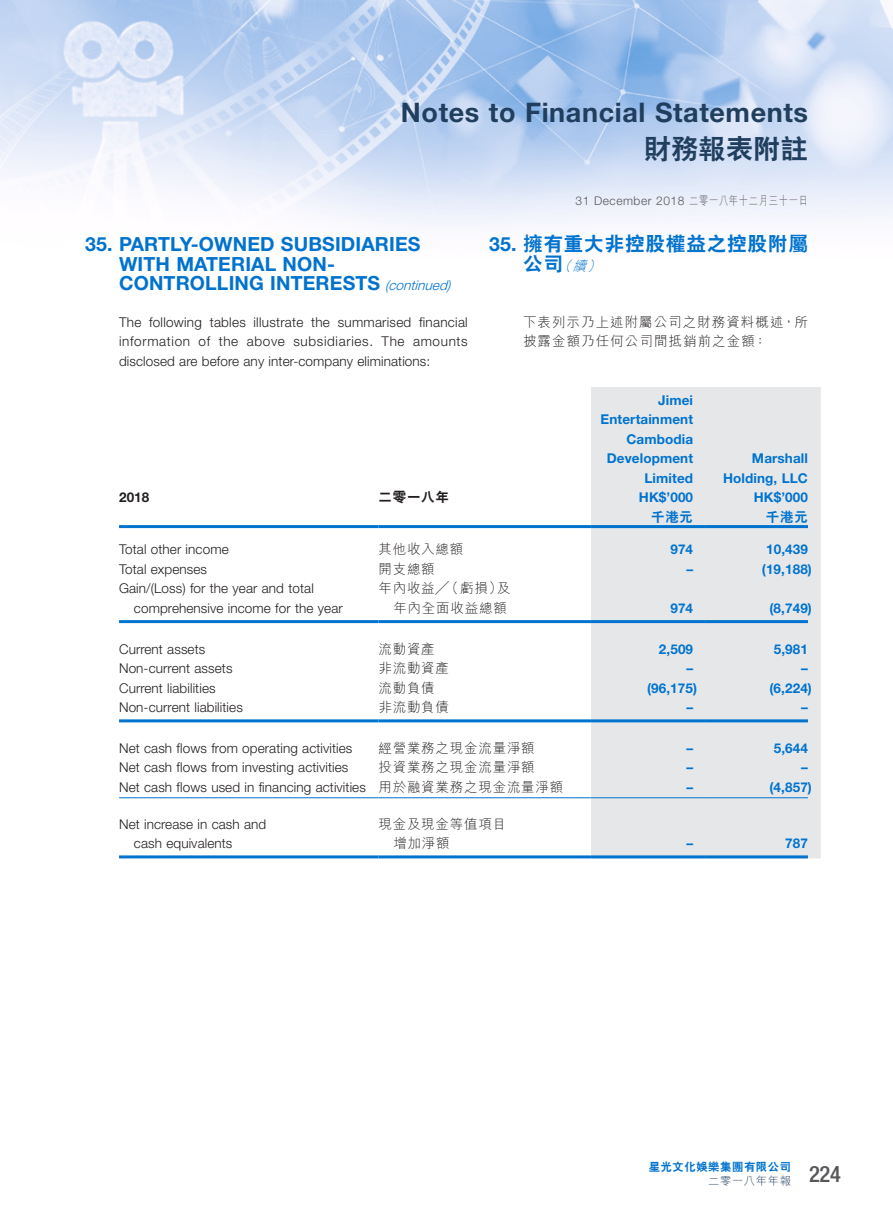
<style>
.page{position:relative;width:893px;height:1212px;background:#fff}
.page>*{position:absolute;margin:0;border:0;box-sizing:border-box;transform-origin:0 0}
.t1{font:700 27px "Helvetica Neue LT Std";letter-spacing:.025em;color:#203e5e}
.t2{font:800 27px "C Hei 2 HK";letter-spacing:.015em;color:#203e5e}
.t3{font:500 condensed 22.5px "Helvetica Neue LT Std";color:#57585a}
.Heading_1{font:700 19.5px "Helvetica Neue LT Std";letter-spacing:.01em;color:#0073ce}
.C_Heading_1{font:800 19.5px "C Hei 2 HK";letter-spacing:.045em;color:#0073ce}
.Body_Text{font:300 13.5px/19.5px "Helvetica Neue LT Std";letter-spacing:.01em;color:#231f20}
.Body_Text-2{font:700 13.5px "Helvetica Neue LT Std";letter-spacing:.01em;color:#0073ce}
.Body_Text-3{font:300 13.5px "M Hei HK";letter-spacing:.06em;color:#231f20}
.C_Body_Text{font:300 13.5px/19.5px "M Hei HK";letter-spacing:.075em;color:#231f20}
.Body_Text-4{font:300 13.5px "Helvetica Neue LT Std";letter-spacing:.05em;color:#231f20}
.Heading_1-2{font:italic 300 13.5px "Helvetica Neue LT Std";color:#0073ce}
.Body_Text-5{font:800 13.5px "C Hei 2 HK";letter-spacing:.06em;color:#0073ce}
.Body_Text-6{font:800 13.5px "C Hei 2 HK";letter-spacing:.06em;color:#231f20}
.Body_Text-7{font:700 13.5px "Helvetica Neue LT Std";color:#231f20}
.C_Heading_1-2{font:italic 300 13.5px "M Hei HK";color:#0073ce}
.t4{font:300 12px "Helvetica Neue LT Std";letter-spacing:.045em;color:#57585a}
.t5{font:800 11.25px "C Hei 2 HK";letter-spacing:.06em;color:#0073ce}
.t6{font:300 11.25px "M Hei HK";letter-spacing:.06em;color:#203e5e}
.s1{font-family:"M Hei HK"}
.s2{font-family:"Helvetica Neue LT Std";font-weight:700}
</style>
<div class="page">
<img style="left:0;top:0;width:893px;height:224px">
<div style="left:591px;top:387px;width:230px;height:471px;background:#e6e7e9"></div>
<hr style="left:119px;top:525px;width:259px;height:3px;background:#0073ce">
<hr style="left:378px;top:525px;width:213px;height:3px;background:#0073ce">
<hr style="left:591px;top:525px;width:115px;height:3px;background:#0073ce">
<hr style="left:706px;top:525px;width:102px;height:3px;background:#0073ce">
<hr style="left:119px;top:620px;width:259px;height:3px;background:#0073ce">
<hr style="left:378px;top:620px;width:213px;height:3px;background:#0073ce">
<hr style="left:591px;top:620px;width:115px;height:3px;background:#0073ce">
<hr style="left:706px;top:620px;width:102px;height:3px;background:#0073ce">
<hr style="left:119px;top:719px;width:259px;height:3px;background:#0073ce">
<hr style="left:378px;top:719px;width:213px;height:3px;background:#0073ce">
<hr style="left:591px;top:719px;width:115px;height:3px;background:#0073ce">
<hr style="left:706px;top:719px;width:102px;height:3px;background:#0073ce">
<hr style="left:119px;top:797px;width:259px;height:1px;background:#0073ce">
<hr style="left:378px;top:797px;width:213px;height:1px;background:#0073ce">
<hr style="left:591px;top:797px;width:115px;height:1px;background:#0073ce">
<hr style="left:706px;top:797px;width:102px;height:1px;background:#0073ce">
<hr style="left:119px;top:855px;width:259px;height:3px;background:#0073ce">
<hr style="left:378px;top:855px;width:213px;height:3px;background:#0073ce">
<hr style="left:591px;top:855px;width:115px;height:3px;background:#0073ce">
<hr style="left:706px;top:855px;width:102px;height:3px;background:#0073ce">
<p class="t1" style="left:401px;top:95px;width:409px">Notes to Financial Statements</p>
<p class="t2" style="left:644px;top:135px;width:165px">財務報表附註</p>
<p class="t4" style="left:576px;top:193px;width:234px">31 December 2018 <span class="s1">二零一八年十二月三十一日</span></p>
<p class="Heading_1" style="left:85px;top:232px;width:337px">35. PARTLY-OWNED SUBSIDIARIES</p>
<p class="Heading_1" style="left:119px;top:252px;width:218px">WITH MATERIAL NON-</p>
<p class="Heading_1" style="left:119px;top:271px;width:263px">CONTROLLING INTERESTS</p>
<p class="Heading_1-2" style="left:385px;top:277px;width:9px">(</p>
<p class="Heading_1-2" style="left:447px;top:277px;width:5px">(</p>
<p class="Heading_1-2" style="left:388px;top:277px;width:64px">continued</p>
<p class="Body_Text" style="left:119px;top:312px;width:24px">The</p>
<p class="Body_Text" style="left:149px;top:312px;width:54px">following</p>
<p class="Body_Text" style="left:210px;top:312px;width:38px">tables</p>
<p class="Body_Text" style="left:254px;top:312px;width:51px">illustrate</p>
<p class="Body_Text" style="left:311px;top:312px;width:20px">the</p>
<p class="Body_Text" style="left:338px;top:312px;width:75px">summarised</p>
<p class="Body_Text" style="left:419px;top:312px;width:50px">financial</p>
<p class="Body_Text" style="left:119px;top:331px;width:313px">information<br>disclosed are before any inter-company eliminations:</p>
<p class="Body_Text" style="left:199px;top:331px;width:13px">of</p>
<p class="Body_Text" style="left:219px;top:331px;width:21px">the</p>
<p class="Body_Text" style="left:247px;top:331px;width:40px">above</p>
<p class="Body_Text-4" style="left:293px;top:333px;width:81px">subsidiaries.</p>
<p class="Body_Text" style="left:382px;top:331px;width:25px">The</p>
<p class="Body_Text-4" style="left:413px;top:333px;width:56px">amounts</p>
<p class="Body_Text-7" style="left:119px;top:489px;width:32px">2018</p>
<p class="Body_Text" style="left:119px;top:539px;width:111px">Total other income</p>
<p class="Body_Text-6" style="left:378px;top:490px;width:72px">二零一八年</p>
<p class="Body_Text-3" style="left:378px;top:542px;width:86px">其他收入總額</p>
<p class="C_Heading_1" style="left:489px;top:234px;width:320px"><span class="s2">35.</span> 擁有重大非控股權益之控股附屬</p>
<p class="C_Heading_1-2" style="left:587px;top:259px;width:19px">(</p>
<p class="C_Heading_1" style="left:523px;top:254px;width:42px">公司</p>
<p class="C_Heading_1-2" style="left:573px;top:259px;width:19px">續</p>
<p class="C_Heading_1-2" style="left:558px;top:259px;width:19px">（</p>
<p class="C_Body_Text" style="left:523px;top:312px;width:286px">下表列示乃上述附屬公司之財務資料概述，所披露金額乃任何公司間抵銷前之金額：</p>
<p class="Body_Text-2" style="left:658px;top:392px;width:36px">Jimei</p>
<p class="Body_Text-2" style="left:601px;top:411px;width:94px">Entertainment</p>
<p class="Body_Text-2" style="left:626px;top:431px;width:68px">Cambodia</p>
<p class="Body_Text-2" style="left:607px;top:450px;width:88px">Development</p>
<p class="Body_Text-2" style="left:644px;top:470px;width:50px">Limited</p>
<p class="Body_Text-2" style="left:639px;top:489px;width:56px">HK ’$ 000</p>
<p class="Body_Text-5" style="left:651px;top:510px;width:44px">千港元</p>
<p class="Body_Text-2" style="left:670px;top:541px;width:24px">974</p>
<p class="Body_Text-2" style="left:752px;top:450px;width:57px">Marshall</p>
<p class="Body_Text-2" style="left:723px;top:470px;width:86px">Holding, LLC</p>
<p class="Body_Text-2" style="left:754px;top:489px;width:56px">HK ‘$ 000</p>
<p class="Body_Text-5" style="left:766px;top:510px;width:44px">千港元</p>
<p class="Body_Text-2" style="left:766px;top:541px;width:43px">10,439</p>
<p class="Body_Text-3" style="left:378px;top:562px;width:58px">開支總額</p>
<p class="Body_Text" style="left:119px;top:559px;width:90px">Total expenses</p>
<p class="Body_Text" style="left:134px;top:578px;width:210px;text-indent:-15px">Gain (/ Loss) for the year and total comprehensive income for the year</p>
<p class="Body_Text-3" style="left:497px;top:581px;width:15px">及</p>
<p class="Body_Text-3" style="left:378px;top:581px;width:125px">年內收益╱（虧損）</p>
<p class="Body_Text-3" style="left:393px;top:601px;width:115px">年內全面收益總額</p>
<p class="Body_Text-2" style="left:686px;top:561px;width:8px">–</p>
<p class="Body_Text-2" style="left:670px;top:600px;width:24px">974</p>
<p class="Body_Text-2" style="left:762px;top:561px;width:52px">)19,188(</p>
<p class="Body_Text-2" style="left:769px;top:600px;width:44px">)8,749(</p>
<p class="Body_Text" style="left:119px;top:639px;width:88px">Current assets</p>
<p class="Body_Text-3" style="left:378px;top:642px;width:58px">流動資產</p>
<p class="Body_Text-2" style="left:659px;top:640px;width:36px">2,509</p>
<p class="Body_Text-2" style="left:774px;top:640px;width:36px">5,981</p>
<p class="Body_Text" style="left:119px;top:658px;width:115px">Non-current assets</p>
<p class="Body_Text-3" style="left:378px;top:661px;width:72px">非流動資產</p>
<p class="Body_Text-2" style="left:686px;top:660px;width:8px">–</p>
<p class="Body_Text-2" style="left:801px;top:660px;width:8px">–</p>
<p class="Body_Text" style="left:119px;top:678px;width:98px">Current liabilities</p>
<p class="Body_Text-3" style="left:378px;top:681px;width:58px">流動負債</p>
<p class="Body_Text-2" style="left:647px;top:679px;width:52px">)96,175(</p>
<p class="Body_Text-2" style="left:769px;top:679px;width:44px">)6,224(</p>
<p class="Body_Text" style="left:119px;top:697px;width:125px">Non-current liabilities</p>
<p class="Body_Text-3" style="left:378px;top:700px;width:72px">非流動負債</p>
<p class="Body_Text-2" style="left:686px;top:699px;width:8px">–</p>
<p class="Body_Text-2" style="left:801px;top:699px;width:8px">–</p>
<p class="Body_Text" style="left:119px;top:738px;width:235px">Net cash flows from operating activities</p>
<p class="Body_Text-3" style="left:378px;top:741px;width:158px">經營業務之現金流量淨額</p>
<p class="Body_Text-2" style="left:686px;top:740px;width:8px">–</p>
<p class="Body_Text-2" style="left:774px;top:740px;width:36px">5,644</p>
<p class="Body_Text" style="left:119px;top:757px;width:231px">Net cash flows from investing activities</p>
<p class="Body_Text-3" style="left:378px;top:760px;width:158px">投資業務之現金流量淨額</p>
<p class="Body_Text-2" style="left:686px;top:759px;width:8px">–</p>
<p class="Body_Text-2" style="left:801px;top:759px;width:8px">–</p>
<p class="Body_Text-3" style="left:378px;top:780px;width:186px">用於融資業務之現金流量淨額</p>
<p class="Body_Text" style="left:119px;top:777px;width:248px">Net cash flows used in financing activities</p>
<p class="Body_Text" style="left:134px;top:814px;width:134px;text-indent:-15px">Net increase in cash and cash equivalents</p>
<p class="Body_Text-3" style="left:378px;top:817px;width:129px">現金及現金等值項目</p>
<p class="Body_Text-3" style="left:393px;top:836px;width:58px">增加淨額</p>
<p class="Body_Text-2" style="left:686px;top:779px;width:8px">–</p>
<p class="Body_Text-2" style="left:686px;top:835px;width:8px">–</p>
<p class="Body_Text-2" style="left:769px;top:779px;width:44px">)4,857(</p>
<p class="Body_Text-2" style="left:785px;top:835px;width:24px">787</p>
<p class="t5" style="left:649px;top:1161px;width:144px">星光文化娛樂集團有限公司</p>
<p class="t3" style="left:809px;top:1160px;width:33px">224</p>
<p class="t6" style="left:708px;top:1175px;width:84px">二零一八年年報</p>
</div>
